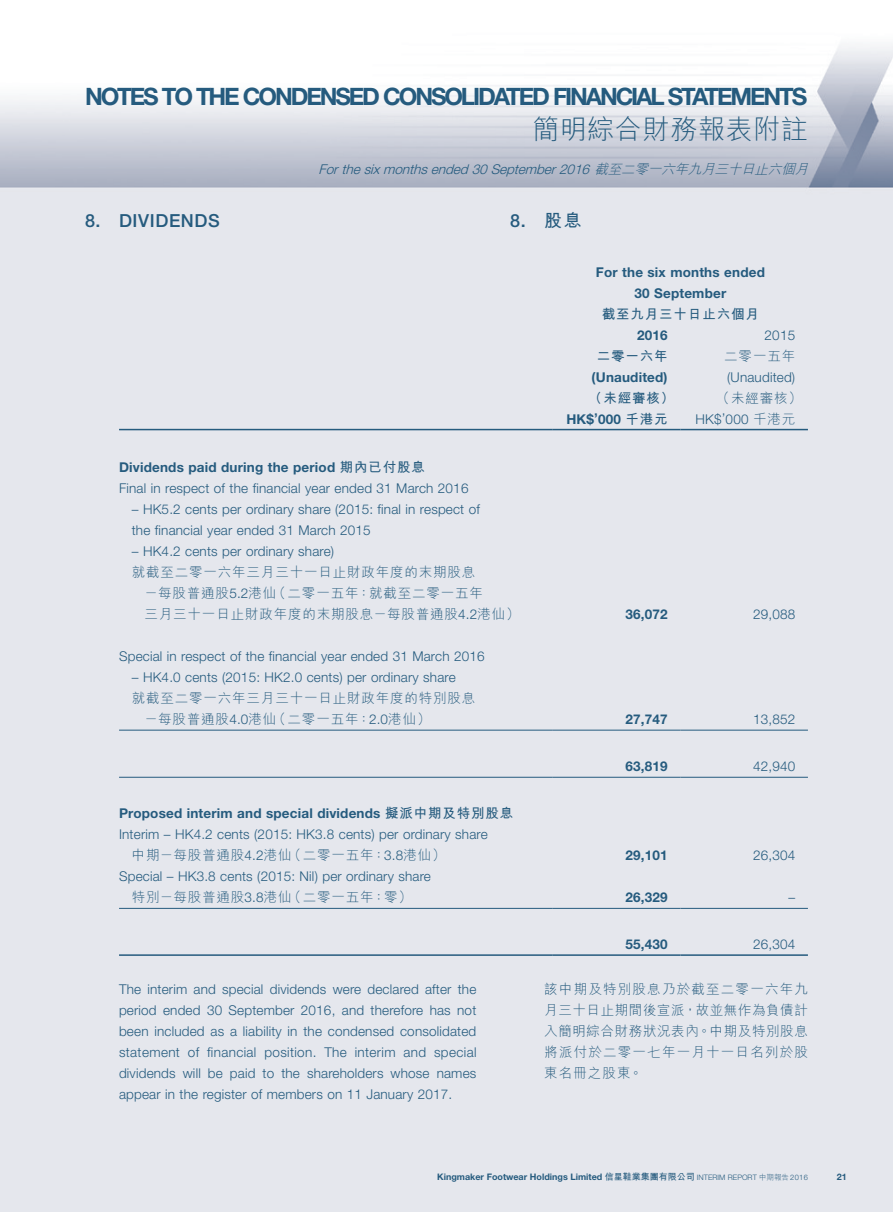
<style>
.page{position:relative;width:893px;height:1212px;background:#fff}
.page>*{position:absolute;margin:0;border:0;box-sizing:border-box;transform-origin:0 0}
.t1{font:300 27px "M Hei HK";letter-spacing:.025em;color:#255b7e}
.t2{font:700 24px "Helvetica Neue LT Std";letter-spacing:-.09em;color:#255b7e}
.Heading_1{font:500 18px "Helvetica Neue LT Std";letter-spacing:.035em;color:#255b7e}
.C_Heading_1{font:500 18px "Helvetica Neue LT Std";color:#255b7e}
.Body_Text{font:300 13.5px/21px "Helvetica Neue LT Std";letter-spacing:.015em;color:#255b7e}
.Body_Text-2{font:700 13.5px "Helvetica Neue LT Std";letter-spacing:.015em;color:#255b7e}
.Body_Text-3{font:300 13.5px/21px "M Hei HK";letter-spacing:.065em;color:#255b7e}
.C_Body_Text{font:300 13.5px/21px "M Hei HK";letter-spacing:.08em;color:#255b7e;text-align:justify}
.t3{font:italic 300 13.5px "Helvetica Neue LT Std";color:#255b7e}
.Body_Text-4{font:700 13.5px "M Hei HK";letter-spacing:.065em;color:#255b7e}
.t4{font:700 9px "Helvetica Neue LT Std";color:#255b7e}
.s1{font-family:"M Hei HK"}
.s2{font-family:"M Hei HK";font-weight:700}
.s3{font-family:"Helvetica Neue LT Std"}
.s4{font-weight:300;font-size:7.5px}
.s5{font-family:"M Hei HK";font-weight:300;font-size:7.5px}
</style>
<div class="page">
<img style="left:0;top:45px;width:893px;height:1167px">
<hr style="left:119px;top:429px;width:434px;height:1px;background:#255b7e">
<hr style="left:553px;top:429px;width:127px;height:1px;background:#255b7e">
<hr style="left:680px;top:429px;width:128px;height:1px;background:#255b7e">
<hr style="left:119px;top:730px;width:434px;height:1px;background:#255b7e">
<hr style="left:553px;top:730px;width:127px;height:1px;background:#255b7e">
<hr style="left:680px;top:730px;width:128px;height:1px;background:#255b7e">
<hr style="left:119px;top:777px;width:434px;height:1px;background:#255b7e">
<hr style="left:553px;top:777px;width:127px;height:1px;background:#255b7e">
<hr style="left:680px;top:777px;width:128px;height:1px;background:#255b7e">
<hr style="left:119px;top:908px;width:434px;height:1px;background:#255b7e">
<hr style="left:553px;top:908px;width:127px;height:1px;background:#255b7e">
<hr style="left:680px;top:908px;width:128px;height:1px;background:#255b7e">
<hr style="left:119px;top:954px;width:434px;height:2px;background:#255b7e">
<hr style="left:553px;top:954px;width:127px;height:2px;background:#255b7e">
<hr style="left:680px;top:954px;width:128px;height:2px;background:#255b7e">
<h2 class="t2" style="left:85px;top:81px;width:724px">NOTES TO THE CONDENSED CONSOLIDATED FINANCIAL STATEMENTS</h2>
<h1 class="t1" style="left:532px;top:115px;width:277px">簡明綜合財務報表附註</h1>
<p class="t3" style="left:318px;top:161px;width:495px">For the six months ended 30 September 2016 <span class="s1">截至二零一六年九月三十日止六個月</span></p>
<p class="C_Heading_1" style="left:510px;top:209px;width:73px">8. <span class="s2">股息</span></p>
<p class="Heading_1" style="left:85px;top:209px;width:136px">8. DIVIDENDS</p>
<p class="Body_Text-2" style="left:119px;top:458px;width:307px">Dividends paid during the period <span class="s1">期內已付股息</span></p>
<p class="Body_Text" style="left:119px;top:477px;width:351px">Final in respect of the financial year ended 31 March 2016</p>
<p class="Body_Text" style="left:132px;top:498px;width:350px">– HK5.2 cents per ordinary share (2015: final in respect of the financial year ended 31 March 2015</p>
<p class="Body_Text" style="left:132px;top:540px;width:204px">– HK4.2 cents per ordinary share)</p>
<p class="Body_Text-3" style="left:145px;top:561px;width:377px;text-indent:-13px">就截至二零一六年三月三十一日止財政年度的末期股息<br>－每股普通股<span class="s3">5.2</span>港仙（二零一五年：就截至二零一五年<br>三月三十一日止財政年度的末期股息－每股普通股<span class="s3">4.2</span>港仙）</p>
<p class="Body_Text" style="left:119px;top:645px;width:367px">Special in respect of the financial year ended 31 March 2016</p>
<p class="Body_Text" style="left:132px;top:666px;width:325px">– HK4.0 cents (2015: HK2.0 cents) per ordinary share</p>
<p class="Body_Text-3" style="left:145px;top:687px;width:332px;text-indent:-13px">就截至二零一六年三月三十一日止財政年度的特別股息－每股普通股<span class="s3">4.0</span>港仙（二零一五年：<span class="s3">2.0</span>港仙）</p>
<p class="Body_Text-2" style="left:119px;top:805px;width:396px">Proposed interim and special dividends <span class="s1">擬派中期及特別股息</span></p>
<p class="Body_Text" style="left:132px;top:823px;width:357px;text-indent:-13px">Interim – HK4.2 cents (2015: HK3.8 cents) per ordinary share<span class="s1">中期－每股普通股</span>4.2<span class="s1">港仙（二零一五年：</span>3.8<span class="s1">港仙）</span></p>
<p class="Body_Text" style="left:119px;top:865px;width:313px;text-align:center">Special – HK3.8 cents (2015: Nil) per ordinary share<span class="s1">特別－每股普通股</span>3.8<span class="s1">港仙（二零一五年：零）</span></p>
<p class="Body_Text" style="left:119px;top:979px;width:359px;text-align:justify">The interim and special dividends were declared after the period ended 30 September 2016, and therefore has not been included as a liability in the condensed consolidated statement of financial position. The interim and special dividends will be paid to the shareholders whose names appear in the register of members on 11 January 2017.</p>
<p class="Body_Text-2" style="left:596px;top:264px;width:171px">For the six months ended</p>
<p class="Body_Text-2" style="left:634px;top:285px;width:93px">30 September</p>
<p class="Body_Text-4" style="left:602px;top:304px;width:159px">截至九月三十日止六個月</p>
<p class="Body_Text-2" style="left:637px;top:327px;width:32px">2016</p>
<p class="Body_Text" style="left:765px;top:324px;width:32px">2015</p>
<p class="Body_Text-4" style="left:597px;top:346px;width:72px">二零一六年</p>
<p class="Body_Text-3" style="left:724px;top:345px;width:72px">二零一五年</p>
<p class="Body_Text-2" style="left:592px;top:369px;width:78px">(Unaudited)</p>
<p class="Body_Text" style="left:727px;top:366px;width:70px">(Unaudited)</p>
<p class="Body_Text-4" style="left:588px;top:388px;width:87px">（未經審核）</p>
<p class="Body_Text-3" style="left:716px;top:387px;width:87px">（未經審核）</p>
<p class="Body_Text-2" style="left:566px;top:411px;width:103px">HK$’000 <span class="s1">千港元</span></p>
<p class="Body_Text" style="left:695px;top:408px;width:101px">HK$’000 <span class="s1">千港元</span></p>
<p class="Body_Text-2" style="left:625px;top:605px;width:44px">36,072</p>
<p class="Body_Text" style="left:753px;top:603px;width:44px">29,088</p>
<p class="Body_Text-2" style="left:625px;top:710px;width:44px">27,747</p>
<p class="Body_Text" style="left:753px;top:708px;width:44px">13,852</p>
<p class="Body_Text-2" style="left:625px;top:758px;width:44px">63,819</p>
<p class="Body_Text" style="left:753px;top:755px;width:44px">42,940</p>
<p class="Body_Text-2" style="left:625px;top:847px;width:44px">29,101</p>
<p class="Body_Text" style="left:753px;top:844px;width:44px">26,304</p>
<p class="Body_Text-2" style="left:625px;top:889px;width:44px">26,329</p>
<p class="Body_Text" style="left:788px;top:886px;width:8px">–</p>
<p class="Body_Text-2" style="left:625px;top:936px;width:44px">55,430</p>
<p class="Body_Text" style="left:753px;top:933px;width:44px">26,304</p>
<p class="C_Body_Text" style="left:544px;top:979px;width:265px">該中期及特別股息乃於截至二零一六年九月三十日止期間後宣派，故並無作為負債計入簡明綜合財務狀況表內。中期及特別股息將派付於二零一七年一月十一日名列於股東名冊之股東。</p>
<p class="t4" style="left:437px;top:1171px;width:372px">Kingmaker Footwear Holdings Limited <span class="s1">信星鞋業集團有限公司</span> <span class="s4">INTERIM REPORT</span> <span class="s5">中期報告</span> <span class="s4">2016</span></p>
<p class="t4" style="left:837px;top:1171px;width:11px">21</p>
</div>
